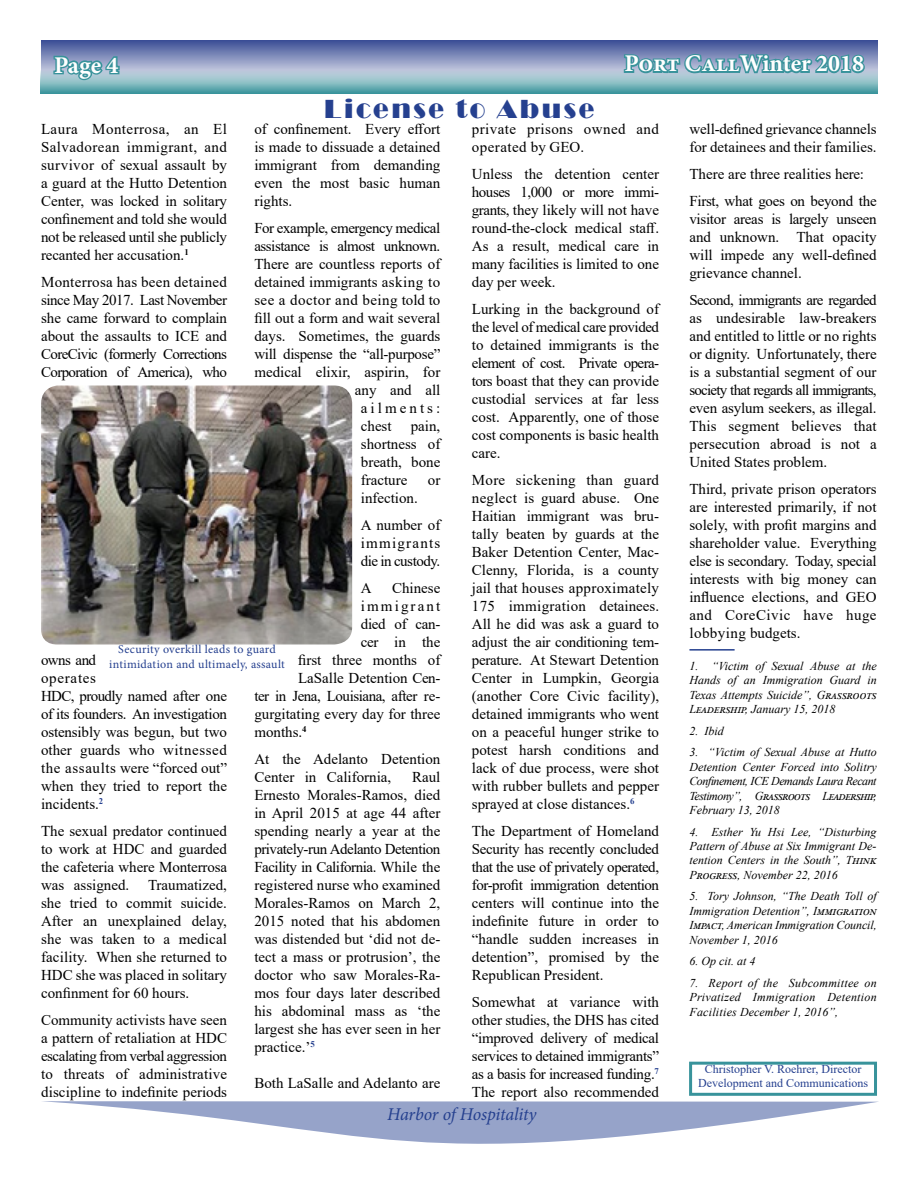
<style>
.page{position:relative;width:918px;height:1188px;background:#fff}
.page>*{position:absolute;margin:0;border:0;box-sizing:border-box;transform-origin:0 0}
.t1{font:27px "Broadway";letter-spacing:.1em;color:#25408f;scale:.96 1}
.t2{font:700 24px "Minion Pro";color:#fff}
.t3{font:italic 18px "Minion Pro";letter-spacing:-.01em;color:#25408f}
.t4{font:15px/18px "Times New Roman";color:#000;text-align:justify}
.t5{font:15px/27px "Times New Roman";letter-spacing:-.02em;color:#000}
.t6{font:15px "Times New Roman";letter-spacing:-.03em;color:#000}
.t7{font:15px/18px "Times New Roman";letter-spacing:.03em;color:#000}
.t8{font:15px/18px "Times New Roman";letter-spacing:.025em;color:#000}
.t9{font:15px "Times New Roman";letter-spacing:.205em;color:#000}
.t10{font:15px "Times New Roman";letter-spacing:.14em;color:#000}
.t11{font:italic 12px/14.4px "Times New Roman";color:#000;text-align:justify}
.t12{font:12px/14.4px "Minion Pro";letter-spacing:.025em;color:#25408f;text-align:center}
.t13{font:12px/14.4px "Times New Roman";color:#25408f;text-align:center}
</style>
<div class="page">
<svg style="left:42px;top:1101px;width:837px;height:43px"></svg>
<svg style="left:40px;top:40px;width:838px;height:54px;background:#7a9bb9"></svg>
<svg style="left:622px;top:43px;width:244px;height:43px;background:#6e9ab4"></svg>
<svg style="left:52px;top:52px;width:69px;height:30px;background:#6ea0b4"></svg>
<hr style="left:689px;top:649px;width:46px;height:2px;background:#25408f">
<img style="left:41px;top:386px;width:311px;height:259px">
<div style="left:689px;top:1062px;width:188px;height:34px;border:3px solid #38939b"></div>
<h2 class="t2" style="left:54px;top:48px;width:66px">Page 4</h2>
<h2 class="t2" style="left:624px;top:47px;width:241px">Port CallWinter 2018</h2>
<h1 class="t1" style="left:324px;top:93px;width:283px">License to Abuse</h1>
<p class="t4" style="left:254px;top:119px;width:188px">of confinement. Every effort is made to dissuade a detained immigrant from demanding even the most basic human rights.</p>
<p class="t6" style="left:254px;top:217px;width:188px">For example, emergency medical</p>
<p class="t6" style="left:254px;top:235px;width:187px">assistance is almost unknown.</p>
<p class="t4" style="left:254px;top:254px;width:188px">There are countless reports of</p>
<p class="t4" style="left:254px;top:272px;width:187px">detained immigrants asking to</p>
<p class="t7" style="left:254px;top:290px;width:187px">see a doctor and being told to</p>
<p class="t4" style="left:254px;top:308px;width:188px">fill out a form and wait several</p>
<p class="t4" style="left:254px;top:326px;width:188px">days. Sometimes, the guards</p>
<p class="t5" style="left:254px;top:340px;width:188px">will dispense the “all-purpose”</p>
<p class="t4" style="left:254px;top:362px;width:188px">medical elixir, aspirin, for</p>
<p class="t4" style="left:355px;top:380px;width:87px">any and all</p>
<p class="t9" style="left:361px;top:397px;width:81px">ailments:</p>
<p class="t4" style="left:361px;top:416px;width:32px">chest</p>
<p class="t4" style="left:41px;top:119px;width:188px">Laura Monterrosa, an El Salvadorean immigrant, and survivor of sexual assault by a guard at the Hutto Detention Center, was locked in solitary confinement and told she would not be released until she publicly recanted her accusation.<sup>1</sup></p>
<p class="t4" style="left:41px;top:272px;width:188px">Monterrosa has been detained since May 2017. Last November she came forward to complain about the assaults to ICE and CoreCivic (formerly Corrections Corporation of America), who</p>
<p class="t4" style="left:361px;top:416px;width:81px;text-indent:50px">pain, shortness of breath, bone fracture</p>
<p class="t4" style="left:428px;top:470px;width:14px">or</p>
<p class="t4" style="left:361px;top:484px;width:81px;line-height:27px">infection.<br>A number of</p>
<p class="t8" style="left:361px;top:533px;width:81px">immigrants die in custody.</p>
<p class="t4" style="left:361px;top:578px;width:12px">A</p>
<p class="t4" style="left:392px;top:578px;width:50px">Chinese</p>
<p class="t10" style="left:361px;top:595px;width:81px">immigrant</p>
<p class="t5" style="left:361px;top:610px;width:81px">died of can-</p>
<p class="t4" style="left:361px;top:632px;width:81px">cer in the</p>
<p class="t4" style="left:298px;top:650px;width:144px">first three months of</p>
<p class="t4" style="left:298px;top:668px;width:144px">LaSalle Detention Cen-</p>
<p class="t6" style="left:254px;top:685px;width:187px">ter in Jena, Louisiana, after re-</p>
<p class="t4" style="left:254px;top:704px;width:188px">gurgitating every day for three</p>
<p class="t4" style="left:254px;top:722px;width:54px">months.<sup>4</sup></p>
<p class="t4" style="left:254px;top:749px;width:188px">At the Adelanto Detention<br>Center in California,</p>
<p class="t12" style="left:109px;top:642px;width:177px">Security overkill leads to guard intimidation and ultimaely, assault</p>
<p class="t4" style="left:41px;top:650px;width:188px;text-align:left">owns and<br>operates<br>HDC, proudly named after one of its founders. An investigation ostensibly was begun, but two other guards who witnessed the assaults were “forced out” when they tried to report the incidents.<sup>2</sup></p>
<p class="t4" style="left:41px;top:821px;width:188px">The sexual predator continued to work at HDC and guarded the cafeteria where Monterrosa was assigned. Traumatized, she tried to commit suicide.<br>After an unexplained delay, she was taken to a medical facility. When she returned to HDC she was placed in solitary confinment for 60 hours.</p>
<p class="t4" style="left:41px;top:1010px;width:188px">Community activists have seen a pattern of retaliation at HDC escalating from verbal aggression to threats of administrative discipline to indefinite periods</p>
<p class="t4" style="left:254px;top:767px;width:188px;text-indent:158px">Raul Ernesto Morales-Ramos, died in April 2015 at age 44 after spending nearly a year at the privately-run Adelanto Detention Facility in California. While the registered nurse who examined Morales-Ramos on March 2, 2015 noted that his abdomen was distended but ‘did not de&shy;tect a mass or protrusion’, the doctor who saw Morales-Ra&shy;mos four days later described his abdominal mass as ‘the largest she has ever seen in her practice.’<sup>5</sup></p>
<p class="t4" style="left:254px;top:1073px;width:188px">Both LaSalle and Adelanto are</p>
<p class="t7" style="left:472px;top:119px;width:189px">private prisons owned and operated by GEO.</p>
<p class="t4" style="left:472px;top:164px;width:189px">Unless the detention center houses 1,000 or more immi&shy;grants, they likely will not have round-the-clock medical staff.<br>As a result, medical care in many facilities is limited to one day per week.</p>
<p class="t4" style="left:472px;top:299px;width:189px">Lurking in the background of the level of medical care provided to detained immigrants is the element of cost. Private opera&shy;tors boast that they can provide custodial services at far less cost. Apparently, one of those cost components is basic health care.</p>
<p class="t4" style="left:472px;top:470px;width:189px">More sickening than guard neglect is guard abuse. One Haitian immigrant was bru&shy;tally beaten by guards at the Baker Detention Center, Mac-Clenny, Florida, is a county jail that houses approximately 175 immigration detainees.<br>All he did was ask a guard to adjust the air conditioning tem&shy;perature. At Stewart Detention Center in Lumpkin, Georgia (another Core Civic facility), detained immigrants who went on a peaceful hunger strike to potest harsh conditions and lack of due process, were shot with rubber bullets and pepper sprayed at close distances.<sup>6</sup></p>
<p class="t4" style="left:472px;top:821px;width:189px">The Department of Homeland Security has recently concluded that the use of privately operated, for-profit immigration detention centers will continue into the indefinite future in order to “handle sudden increases in detention”, promised by the Republican President.</p>
<p class="t4" style="left:472px;top:992px;width:189px">Somewhat at variance with other studies, the DHS has cited “improved delivery of medical services to detained immigrants” as a basis for increased funding.<sup>7<br></sup>The report also recommended</p>
<p class="t3" style="left:387px;top:1102px;width:151px">Harbor of Hospitality</p>
<p class="t4" style="left:689px;top:119px;width:189px">well-defined grievance channels for detainees and their families.</p>
<p class="t5" style="left:689px;top:160px;width:189px">There are three realities here:<br>First, what goes on beyond the</p>
<p class="t4" style="left:689px;top:209px;width:189px">visitor areas is largely unseen and unknown. That opacity will impede any well-defined grievance channel.</p>
<p class="t4" style="left:689px;top:290px;width:189px">Second, immigrants are regarded as undesirable law-breakers and entitled to little or no rights or dignity. Unfortunately, there is a substantial segment of our society that regards all immigrants, even asylum seekers, as illegal.<br>This segment believes that persecution abroad is not a United States problem.</p>
<p class="t4" style="left:689px;top:479px;width:189px">Third, private prison operators are interested primarily, if not solely, with profit margins and shareholder value. Everything else is secondary. Today, special interests with big money can influence elections, and GEO and CoreCivic have huge lobbying budgets.</p>
<p class="t11" style="left:689px;top:658px;width:189px">1. “Victim of Sexual Abuse at the Hands of an Immigration Guard in Texas Attempts Suicide”, Grassroots Leadership, January 15, 2018</p>
<p class="t11" style="left:689px;top:723px;width:36px">2. Ibid</p>
<p class="t11" style="left:689px;top:745px;width:189px">3. “Victim of Sexual Abuse at Hutto Detention Center Forced into Solitry Confinement, ICE Demands Laura Recant Testimony”, Grassroots Leadership, February 13, 2018</p>
<p class="t11" style="left:689px;top:824px;width:189px">4. Esther Yu Hsi Lee, “Disturbing Pattern of Abuse at Six Immigrant De&shy;tention Centers in the South”, Think Progress, November 22, 2016</p>
<p class="t11" style="left:689px;top:889px;width:189px">5. Tory Johnson, “The Death Toll of Immigration Detention”, Immigration Impact, American Immigration Council, November 1, 2016</p>
<p class="t11" style="left:689px;top:954px;width:67px">6. Op cit. at 4</p>
<p class="t11" style="left:689px;top:975px;width:189px">7. Report of the Subcommittee on Privatized Immigration Detention Facilities December 1, 2016”,</p>
<p class="t13" style="left:698px;top:1061px;width:171px">Christopher V. Roehrer, Director<br>Development and Communications</p>
</div>
